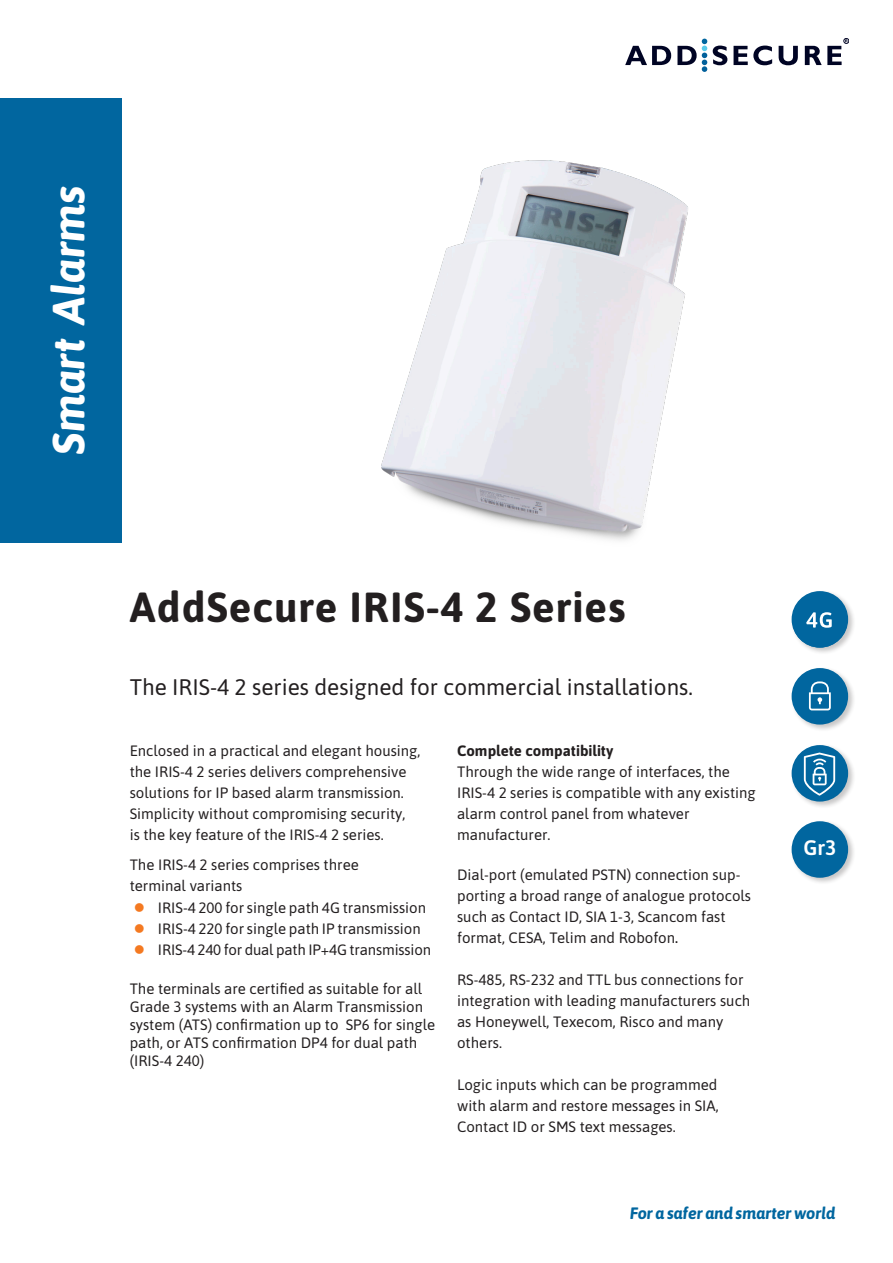
<style>
.page{position:relative;width:893px;height:1263px;background:#fff}
.page>*{position:absolute;margin:0;border:0;box-sizing:border-box;transform-origin:0 0}
.Category_AsapBoldIta{font:italic 700 45px "Asap";color:#fff}
.t1{font:700 42px "Asap";letter-spacing:.025em;color:#231f20}
.t2{font:22.5px "Asap";color:#231f20}
.t3{font:600 21px "Asap";color:#fff}
.t4{font:italic 700 16.5px "Asap";color:#01669f}
.t5{font:15px/21px "Asap";color:#231f20}
.s1{font-weight:700}
.s2{font-weight:500}
</style>
<div class="page">
<svg style="left:625px;top:38px;width:224px;height:34px"></svg>
<div style="left:0;top:98px;width:121px;height:444px;background:#01669f"></div>
<div style="left:790px;top:743px;width:66px;height:66px;background:#231f20;opacity:.25"></div>
<div style="left:793px;top:746px;width:54px;height:54px;background:#01669f;border-radius:50%"></div>
<div style="left:792px;top:745px;width:56px;height:56px;border:3px solid #01669f;border-radius:50%"></div>
<div style="left:790px;top:589px;width:66px;height:66px;background:#231f20;opacity:.25"></div>
<div style="left:790px;top:666px;width:66px;height:66px;background:#231f20;opacity:.25"></div>
<div style="left:793px;top:669px;width:54px;height:54px;background:#01669f;border-radius:50%"></div>
<div style="left:792px;top:668px;width:56px;height:56px;border:3px solid #01669f;border-radius:50%"></div>
<div style="left:790px;top:819px;width:66px;height:66px;background:#231f20;opacity:.25"></div>
<div style="left:793px;top:823px;width:54px;height:53px;background:#01669f;border-radius:50%"></div>
<div style="left:792px;top:821px;width:56px;height:57px;border:3px solid #01669f;border-radius:50%"></div>
<div style="left:792px;top:592px;width:55px;height:56px;background:#01669f;border-radius:50%"></div>
<svg style="left:806px;top:612px;width:26px;height:16px"></svg>
<svg style="left:809px;top:681px;width:22px;height:29px"></svg>
<svg style="left:804px;top:752px;width:31px;height:44px"></svg>
<img style="left:381px;top:160px;width:307px;height:381px">
<p class="Category_AsapBoldIta" style="left:38px;top:455px;width:271px;rotate:-90deg">Smart Alarms</p>
<p class="t1" style="left:130px;top:577px;width:497px">AddSecure IRIS-4 2 Series</p>
<p class="t2" style="left:130px;top:671px;width:565px">The IRIS-4 2 series designed for commercial installations.</p>
<p class="t5" style="left:130px;top:739px;width:292px">Enclosed in a practical and elegant housing, the IRIS-4 2 series delivers comprehensive solutions for IP based alarm transmission.<br>Simplicity without compromising security,<br>is the key feature of the IRIS-4 2 series.</p>
<p class="t5" style="left:130px;top:853px;width:231px">The IRIS-4 2 series comprises three terminal variants</p>
<p class="t5" style="left:158px;top:896px;width:270px">IRIS-4 200 for single path 4G transmission</p>
<p class="t5" style="left:158px;top:917px;width:264px">IRIS-4 220 for single path IP transmission</p>
<p class="t5" style="left:158px;top:938px;width:275px">IRIS-4 240 for dual path IP+4G transmission</p>
<p class="t5" style="left:130px;top:979px;width:307px;line-height:18px">The terminals are certified as suitable for all Grade 3 systems with an Alarm Transmission system (ATS) confirmation up to SP6 for single path, or ATS confirmation DP4 for dual path (IRIS-4 240)</p>
<p class="t5" style="left:457px;top:739px;width:274px"><span class="s1">Complete compatibility<br></span>Through the wide range of interfaces, the</p>
<p class="t5" style="left:457px;top:781px;width:300px">IRIS-4 2 series is compatible with any existing alarm control panel from whatever manufacturer.</p>
<p class="t5" style="left:457px;top:863px;width:296px">Dial-port (emulated PSTN) connection sup&shy;porting a broad range of analogue protocols such as Contact ID, SIA 1-3, Scancom fast format, CESA, Telim and Robofon<span class="s2">.</span></p>
<p class="t5" style="left:457px;top:968px;width:295px">RS-485, RS-232 and TTL bus connections for integration with leading manufacturers such as Honeywell, Texecom, Risco and many others.</p>
<p class="t5" style="left:457px;top:1073px;width:263px;text-align:justify">Logic inputs which can be programmed with alarm and restore messages in SIA, Contact ID or SMS text messages.</p>
<p class="t3" style="left:803px;top:833px;width:35px">Gr3</p>
<p class="t4" style="left:630px;top:1202px;width:207px">For a safer and smarter world</p>
</div>
